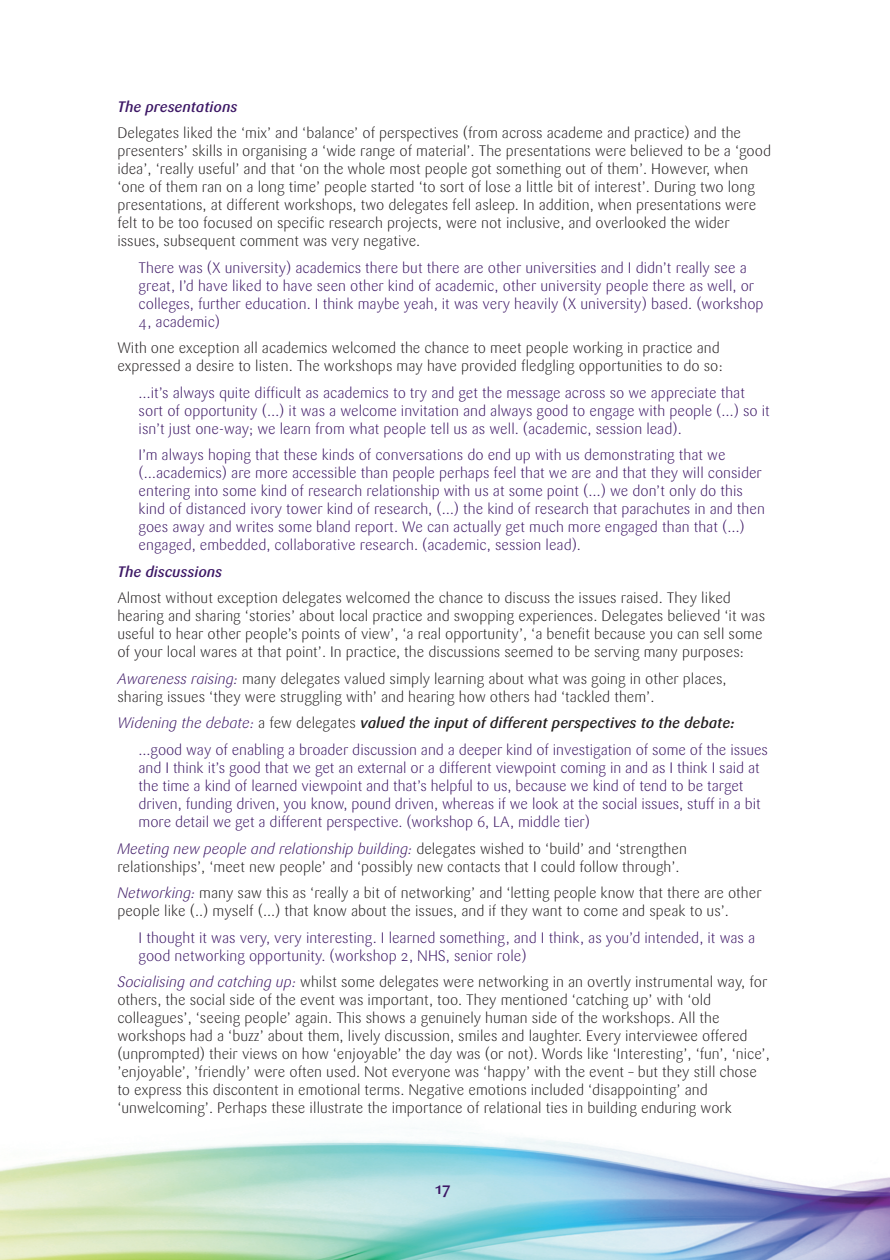
<style>
.page{position:relative;width:890px;height:1260px;background:#fff}
.page>*{position:absolute;margin:0;border:0;box-sizing:border-box;transform-origin:0 0}
.t1{font:500 16.5px "Sari";color:#3c1765}
.t2{font:300 15px/18px "Sari";color:#231f20}
.t3{font:300 15px/18px "Sari";color:#3c1765}
.t4{font:italic 500 15px "Sari";color:#3c1765}
.s1{font-style:italic;color:#3c1765}
.s2{font-style:italic}
.s3{color:#231f20}
.s4{font-weight:500;font-style:italic;color:#231f20}
</style>
<div class="page">
<img style="left:0;top:1128px;width:889px;height:131px">
<p class="t4" style="left:117px;top:98px;width:121px">The presentations</p>
<p class="t2" style="left:117px;top:124px;width:655px">Delegates liked the ‘mix’ and ‘balance’ of perspectives (from across academe and practice) and the presenters’ skills in organising a ‘wide range of material’. The presentations were believed to be a ‘good idea’, ‘really useful’ and that ‘on the whole most people got something out of them’. However, when ‘one of them ran on a long time’ people started ‘to sort of lose a little bit of interest’. During two long presentations, at different workshops, two delegates fell asleep. In addition, when presentations were felt to be too focused on specific research projects, were not inclusive, and overlooked the wider issues, subsequent comment was very negative.</p>
<p class="t3" style="left:139px;top:258px;width:626px">There was (X university) academics there but there are other universities and I didn’t really see a great, I’d have liked to have seen other kind of academic, other university people there as well, or colleges, further education. I think maybe yeah, it was very heavily (X university) based. (workshop 4, academic)</p>
<p class="t2" style="left:117px;top:339px;width:607px">With one exception all academics welcomed the chance to meet people working in practice and expressed a desire to listen. The workshops may have provided fledgling opportunities to do so:</p>
<p class="t3" style="left:139px;top:383px;width:632px">…it’s always quite difficult as academics to try and get the message across so we appreciate that sort of opportunity (…) it was a welcome invitation and always good to engage with people (…) so it isn’t just one-way; we learn from what people tell us as well. (academic, session lead).</p>
<p class="t3" style="left:139px;top:446px;width:627px">I’m always hoping that these kinds of conversations do end up with us demonstrating that we (…academics) are more accessible than people perhaps feel that we are and that they will consider entering into some kind of research relationship with us at some point (…) we don’t only do this kind of distanced ivory tower kind of research, (…) the kind of research that parachutes in and then goes away and writes some bland report. We can actually get much more engaged than that (…) engaged, embedded, collaborative research. (academic, session lead).</p>
<p class="t4" style="left:117px;top:563px;width:106px">The discussions</p>
<p class="t2" style="left:117px;top:589px;width:649px">Almost without exception delegates welcomed the chance to discuss the issues raised. They liked hearing and sharing ‘stories’ about local practice and swopping experiences. Delegates believed ‘it was useful to hear other people’s points of view’, ‘a real opportunity’, ‘a benefit because you can sell some of your local wares at that point’. In practice, the discussions seemed to be serving many purposes:</p>
<p class="t2" style="left:117px;top:669px;width:610px"><span class="s1">Awareness raising:</span> many delegates valued simply learning about what was going in other places, sharing issues ‘they were struggling with’ and hearing how others had ‘tackled them’.</p>
<p class="t3" style="left:139px;top:710px;width:631px;line-height:26.5px;text-indent:-21px"><span class="s2">Widening the debate:</span> <span class="s3">a few delegates</span> <span class="s4">valued the input of different perspectives to the debate: </span>...good way of enabling a broader discussion and a deeper kind of investigation of some of the issues</p>
<p class="t3" style="left:139px;top:758px;width:623px">and I think it’s good that we get an external or a different viewpoint coming in and as I think I said at the time a kind of learned viewpoint and that’s helpful to us, because we kind of tend to be target driven, funding driven, you know, pound driven, whereas if we look at the social issues, stuff in a bit more detail we get a different perspective. (workshop 6, LA, middle tier)</p>
<p class="t2" style="left:117px;top:839px;width:571px"><span class="s1">Meeting new people and relationship building:</span> delegates wished to ‘build’ and ‘strengthen relationships’, ‘meet new people’ and ‘possibly new contacts that I could follow through’.</p>
<p class="t2" style="left:117px;top:883px;width:645px"><span class="s1">Networking:</span> many saw this as ‘really a bit of networking’ and ‘letting people know that there are other people like (..) myself (...) that know about the issues, and if they want to come and speak to us’.</p>
<p class="t3" style="left:139px;top:928px;width:618px">I thought it was very, very interesting. I learned something, and I think, as you’d intended, it was a good networking opportunity. (workshop 2, NHS, senior role)</p>
<p class="t2" style="left:117px;top:972px;width:653px"><span class="s1">Socialising and catching up:</span> whilst some delegates were networking in an overtly instrumental way, for others, the social side of the event was important, too. They mentioned ‘catching up’ with ‘old colleagues’, ‘seeing people’ again. This shows a genuinely human side of the workshops. All the workshops had a ‘buzz’ about them, lively discussion, smiles and laughter. Every interviewee offered (unprompted) their views on how ‘enjoyable’ the day was (or not). Words like ‘Interesting’, ‘fun’, ‘nice’, ’enjoyable’, ’friendly’ were often used. Not everyone was ‘happy’ with the event – but they still chose to express this discontent in emotional terms. Negative emotions included ‘disappointing’ and ‘unwelcoming’. Perhaps these illustrate the importance of relational ties in building enduring work</p>
<p class="t1" style="left:435px;top:1178px;width:17px">17</p>
</div>
